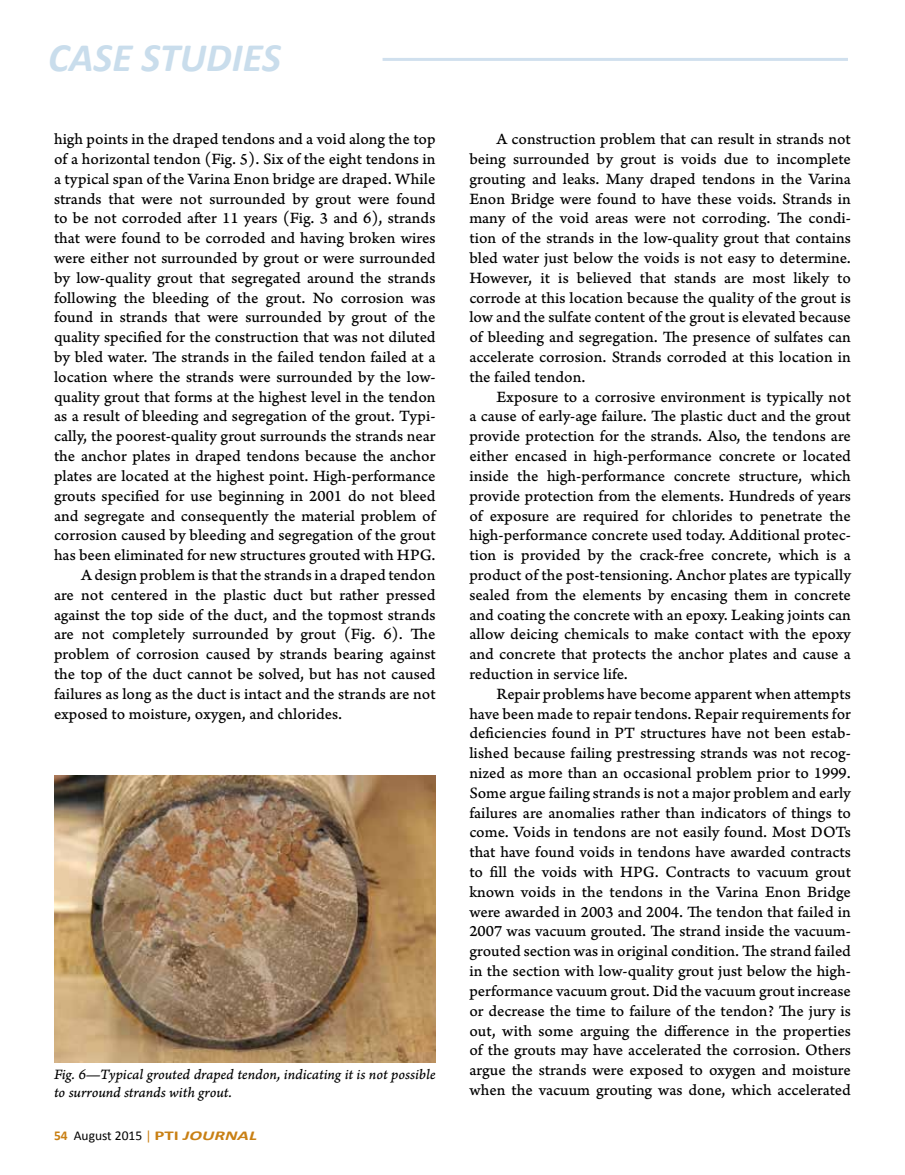
<style>
.page{position:relative;width:905px;height:1175px;background:#fff}
.page>*{position:absolute;margin:0;border:0;box-sizing:border-box;transform-origin:0 0}
.t1{font:italic 700 40.5px "Calibri";color:#c9ddec}
.t2{font:16.5px/19.8px "Arno Pro Caption";color:#000;text-align:justify}
.t3{font:15px/18px "Arno Pro Italic Caption";letter-spacing:-.005em;color:#000}
.t4{font:13.5px "Calibri";color:#000}
.s1{font-weight:700;color:#c98014}
.s2{color:#c98014}
.s3{font-weight:700;font-style:italic;color:#c98014}
</style>
<div class="page">
<hr style="left:382px;top:58px;width:466px;height:3px;background:#d0e0ee">
<img style="left:54px;top:775px;width:381px;height:287px">
<h1 class="t1" style="left:48px;top:32px;width:234px">CASE STUDIES</h1>
<p class="t2" style="left:54px;top:130px;width:383px">high points in the draped tendons and a void along the top</p>
<p class="t2" style="left:54px;top:150px;width:383px">of a horizontal tendon (Fig. 5). Six of the eight tendons in</p>
<p class="t2" style="left:54px;top:169px;width:383px">a typical span of the Varina Enon bridge are draped. While</p>
<p class="t2" style="left:54px;top:189px;width:383px">strands that were not surrounded by grout were found</p>
<p class="t2" style="left:54px;top:209px;width:383px">to be not corroded after 11 years (Fig. 3 and 6), strands</p>
<p class="t2" style="left:54px;top:229px;width:383px">that were found to be corroded and having broken wires</p>
<p class="t2" style="left:54px;top:249px;width:383px">were either not surrounded by grout or were surrounded</p>
<p class="t2" style="left:54px;top:268px;width:383px">by low-quality grout that segregated around the strands</p>
<p class="t2" style="left:54px;top:288px;width:383px">following the bleeding of the grout. No corrosion was</p>
<p class="t2" style="left:54px;top:308px;width:383px">found in strands that were surrounded by grout of the</p>
<p class="t2" style="left:54px;top:328px;width:383px">quality specified for the construction that was not diluted</p>
<p class="t2" style="left:54px;top:348px;width:383px">by bled water. The strands in the failed tendon failed at a</p>
<p class="t2" style="left:54px;top:367px;width:383px">location where the strands were surrounded by the low-</p>
<p class="t2" style="left:54px;top:387px;width:383px">quality grout that forms at the highest level in the tendon</p>
<p class="t2" style="left:54px;top:407px;width:383px">as a result of bleeding and segregation of the grout. Typi-</p>
<p class="t2" style="left:54px;top:427px;width:383px">cally, the poorest-quality grout surrounds the strands near</p>
<p class="t2" style="left:54px;top:447px;width:383px">the anchor plates in draped tendons because the anchor</p>
<p class="t2" style="left:54px;top:466px;width:383px">plates are located at the highest point. High-performance</p>
<p class="t2" style="left:54px;top:486px;width:383px">grouts specified for use beginning in 2001 do not bleed</p>
<p class="t2" style="left:54px;top:506px;width:383px">and segregate and consequently the material problem of</p>
<p class="t2" style="left:54px;top:526px;width:383px">corrosion caused by bleeding and segregation of the grout</p>
<p class="t2" style="left:54px;top:546px;width:383px">has been eliminated for new structures grouted with HPG.</p>
<p class="t2" style="left:81px;top:565px;width:356px">A design problem is that the strands in a draped tendon</p>
<p class="t2" style="left:54px;top:585px;width:383px">are not centered in the plastic duct but rather pressed</p>
<p class="t2" style="left:54px;top:605px;width:383px">against the top side of the duct, and the topmost strands</p>
<p class="t2" style="left:54px;top:625px;width:383px">are not completely surrounded by grout (Fig. 6). The</p>
<p class="t2" style="left:54px;top:645px;width:383px">problem of corrosion caused by strands bearing against</p>
<p class="t2" style="left:54px;top:664px;width:383px">the top of the duct cannot be solved, but has not caused</p>
<p class="t2" style="left:54px;top:684px;width:383px">failures as long as the duct is intact and the strands are not</p>
<p class="t2" style="left:54px;top:704px;width:290px">exposed to moisture, oxygen, and chlorides.</p>
<p class="t3" style="left:54px;top:1066px;width:383px">Fig. 6—Typical grouted draped tendon, indicating it is not possible to surround strands with grout.</p>
<p class="t4" style="left:54px;top:1126px;width:204px"><span class="s1">54</span> August 2015 <span class="s2">|</span> <span class="s1">PTI</span> <span class="s3">JOURNAL</span></p>
<p class="t2" style="left:469px;top:130px;width:383px;text-indent:27px">A construction problem that can result in strands not being surrounded by grout is voids due to incomplete grouting and leaks. Many draped tendons in the Varina Enon Bridge were found to have these voids. Strands in many of the void areas were not corroding. The condi&shy;tion of the strands in the low-quality grout that contains bled water just below the voids is not easy to determine.<br>However, it is believed that stands are most likely to corrode at this location because the quality of the grout is low and the sulfate content of the grout is elevated because of bleeding and segregation. The presence of sulfates can accelerate corrosion. Strands corroded at this location in the failed tendon.</p>
<p class="t2" style="left:469px;top:387px;width:383px;text-indent:27px">Exposure to a corrosive environment is typically not a cause of early-age failure. The plastic duct and the grout provide protection for the strands. Also, the tendons are either encased in high-performance concrete or located inside the high-performance concrete structure, which provide protection from the elements. Hundreds of years of exposure are required for chlorides to penetrate the high-performance concrete used today. Additional protec&shy;tion is provided by the crack-free concrete, which is a product of the post-tensioning. Anchor plates are typically sealed from the elements by encasing them in concrete and coating the concrete with an epoxy. Leaking joints can allow deicing chemicals to make contact with the epoxy and concrete that protects the anchor plates and cause a reduction in service life.</p>
<p class="t2" style="left:469px;top:684px;width:383px;text-indent:27px">Repair problems have become apparent when attempts have been made to repair tendons. Repair requirements for deficiencies found in PT structures have not been estab&shy;lished because failing prestressing strands was not recog&shy;nized as more than an occasional problem prior to 1999.<br>Some argue failing strands is not a major problem and early failures are anomalies rather than indicators of things to come. Voids in tendons are not easily found. Most DOTs that have found voids in tendons have awarded contracts to fill the voids with HPG. Contracts to vacuum grout known voids in the tendons in the Varina Enon Bridge were awarded in 2003 and 2004. The tendon that failed in 2007 was vacuum grouted. The strand inside the vacuum&shy;grouted section was in original condition. The strand failed in the section with low-quality grout just below the high&shy;performance vacuum grout. Did the vacuum grout increase or decrease the time to failure of the tendon? The jury is out, with some arguing the difference in the properties of the grouts may have accelerated the corrosion. Others argue the strands were exposed to oxygen and moisture when the vacuum grouting was done, which accelerated</p>
</div>
